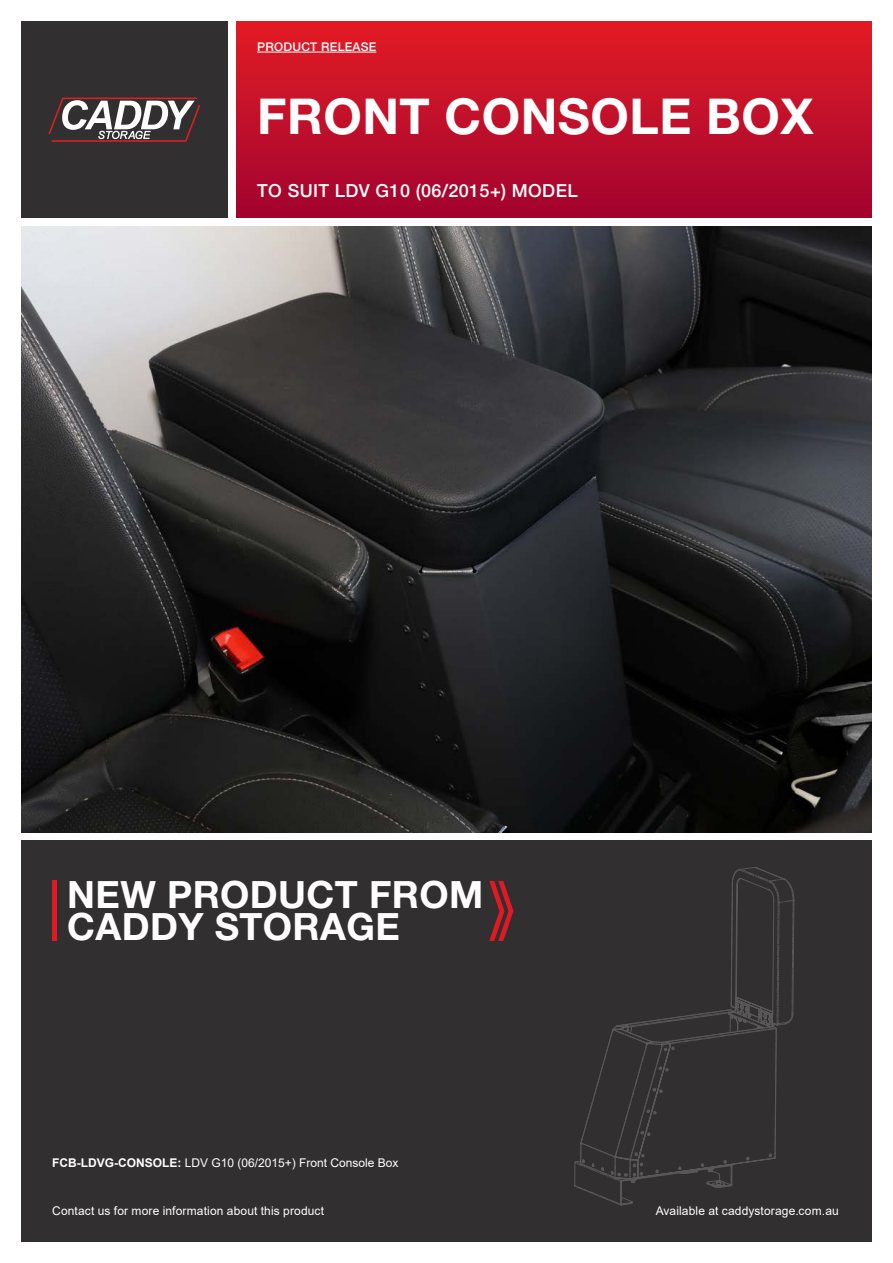
<style>
.page{position:relative;width:893px;height:1263px;background:#fff}
.page>*{position:absolute;margin:0;border:0;box-sizing:border-box;transform-origin:0 0}
.t1{font:700 49.5px "Helvetica Neue LT Std";letter-spacing:.01em;color:#fff}
.t2{font:700 37.65px/32.7px "Helvetica Neue LT Std";letter-spacing:.01em;color:#fff}
.t3{font:500 18px "Helvetica Neue LT Std";letter-spacing:.02em;color:#fff}
.Body_text{font:12px "Arial";letter-spacing:.01em;color:#fff}
.t4{font:500 12px "Helvetica Neue LT Std";letter-spacing:.02em;color:#fff}
.s1{font-weight:700}
</style>
<div class="page">
<div style="left:21px;top:840px;width:851px;height:402px;background:#312f30"></div>
<svg style="left:574px;top:868px;width:220px;height:337px"></svg>
<div style="left:21px;top:21px;width:206px;height:197px;background:#312f30"></div>
<div style="left:236px;top:21px;width:636px;height:197px;background:linear-gradient(to bottom,#e31d25,#a10330)"></div>
<svg style="left:48px;top:98px;width:152px;height:44px"></svg>
<img style="left:21px;top:226px;width:851px;height:606px">
<div style="left:52px;top:881px;width:5px;height:60px;background:#e21923"></div>
<svg style="left:489px;top:881px;width:24px;height:60px"></svg>
<hr style="left:257px;top:52px;width:119px;height:1px;background:#fff">
<p class="t4" style="left:257px;top:39px;width:121px">PRODUCT RELEASE</p>
<p class="t1" style="left:257px;top:86px;width:558px">FRONT CONSOLE BOX</p>
<p class="t3" style="left:257px;top:180px;width:322px">TO SUIT LDV G10 (06/2015+) MODEL</p>
<p class="t2" style="left:67px;top:877px;width:417px">NEW PRODUCT FROM<br>CADDY STORAGE</p>
<p class="Body_text" style="left:52px;top:1155px;width:348px"><span class="s1">FCB-LDVG-CONSOLE:</span> LDV G10 (06/2015+) Front Console Box</p>
<p class="Body_text" style="left:52px;top:1202px;width:274px">Contact us for more information about this product</p>
<p class="Body_text" style="left:656px;top:1202px;width:185px">Available at caddystorage.com.au</p>
</div>
